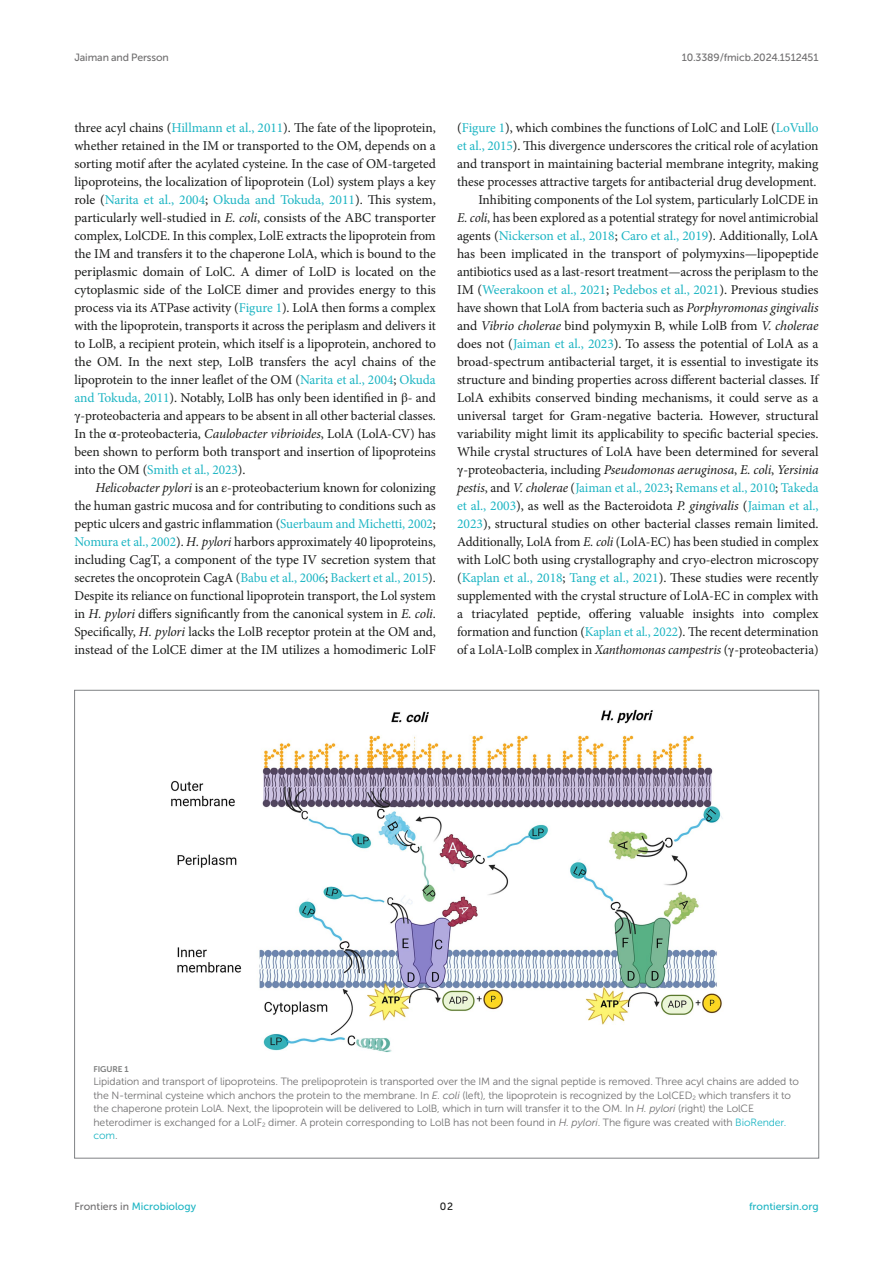
<style>
.page{position:relative;width:893px;height:1263px;background:#fff}
.page>*{position:absolute;margin:0;border:0;box-sizing:border-box;transform-origin:0 0}
.TEXT{font:13.5px/18px "Minion Pro";letter-spacing:-.005em;color:#1b1c1b;text-align:justify}
.INTRO_TEXT{font:13.5px/18px "Minion Pro";letter-spacing:-.005em;color:#1b1c1b;text-align:justify}
.FIG_LEG{font:10.5px/13.5px "Museo Sans 300";letter-spacing:-.01em;color:#706f70}
.t1{font:10.5px "Museo Sans 500";letter-spacing:-.015em;color:#706f70}
.t2{font:10.5px "Museo Sans 500";color:#1db5c3}
.t3{font:10.5px "Museo Sans 500";color:#1b1c1b}
.FIG_HD{font:8.25px "Museo Sans 700";letter-spacing:-.01em;color:#7e7f7f}
.s1{color:#1db5c3}
.s2{font-style:italic}
.s3{font-family:"STIX General"}
.s4{color:#706f70}
</style>
<div class="page">
<img style="left:170px;top:709px;width:553px;height:344px">
<p class="t1" style="left:74px;top:51px;width:96px">Jaiman and Persson</p>
<p class="t1" style="left:682px;top:51px;width:138px">10.3389/fmicb.2024.1512451</p>
<p class="INTRO_TEXT" style="left:74px;top:119px;width:363px">three acyl chains (<span class="s1">Hillmann et al., 2011</span>). The fate of the lipoprotein, whether retained in the IM or transported to the OM, depends on a sorting motif after the acylated cysteine. In the case of OM-targeted lipoproteins, the localization of lipoprotein (Lol) system plays a key role (<span class="s1">Narita et al., 2004</span>; <span class="s1">Okuda and Tokuda, 2011</span>). This system, particularly well-studied in <span class="s2">E. coli</span>, consists of the ABC transporter complex, LolCDE. In this complex, LolE extracts the lipoprotein from the IM and transfers it to the chaperone LolA, which is bound to the periplasmic domain of LolC. A dimer of LolD is located on the cytoplasmic side of the LolCE dimer and provides energy to this process via its ATPase activity (<span class="s1">Figure 1</span>). LolA then forms a complex with the lipoprotein, transports it across the periplasm and delivers it to LolB, a recipient protein, which itself is a lipoprotein, anchored to the OM. In the next step, LolB transfers the acyl chains of the lipoprotein to the inner leaflet of the OM (<span class="s1">Narita et al., 2004</span>; <span class="s1">Okuda and Tokuda, 2011</span>). Notably, LolB has only been identified in <span class="s3">β</span>- and <span class="s3">γ</span>-proteobacteria and appears to be absent in all other bacterial classes.<br>In the <span class="s3">α</span>-proteobacteria, <span class="s2">Caulobacter vibrioides</span>, LolA (LolA-CV) has been shown to perform both transport and insertion of lipoproteins into the OM (<span class="s1">Smith et al., 2023</span>).</p>
<p class="TEXT" style="left:74px;top:479px;width:363px;text-indent:21px"><span class="s2">Helicobacter pylori</span> is an <span class="s3">ε</span>-proteobacterium known for colonizing the human gastric mucosa and for contributing to conditions such as peptic ulcers and gastric inflammation (<span class="s1">Suerbaum and Michetti, 2002</span>; <span class="s1">Nomura et al., 2002</span>). <span class="s2">H. pylori</span> harbors approximately 40 lipoproteins, including CagT, a component of the type IV secretion system that secretes the oncoprotein CagA (<span class="s1">Babu et al., 2006</span>; <span class="s1">Backert et al., 2015</span>).<br>Despite its reliance on functional lipoprotein transport, the Lol system in <span class="s2">H. pylori</span> differs significantly from the canonical system in <span class="s2">E. coli</span>.<br>Specifically, <span class="s2">H. pylori</span> lacks the LolB receptor protein at the OM and, instead of the LolCE dimer at the IM utilizes a homodimeric LolF</p>
<p class="TEXT" style="left:457px;top:119px;width:363px">(<span class="s1">Figure 1</span>), which combines the functions of LolC and LolE (<span class="s1">LoVullo et al., 2015</span>). This divergence underscores the critical role of acylation and transport in maintaining bacterial membrane integrity, making these processes attractive targets for antibacterial drug development.</p>
<p class="TEXT" style="left:457px;top:191px;width:363px;text-indent:21px">Inhibiting components of the Lol system, particularly LolCDE in <span class="s2">E. coli</span>, has been explored as a potential strategy for novel antimicrobial agents (<span class="s1">Nickerson et al., 2018</span>; <span class="s1">Caro et al., 2019</span>). Additionally, LolA has been implicated in the transport of polymyxins—lipopeptide antibiotics used as a last-resort treatment—across the periplasm to the IM (<span class="s1">Weerakoon et al., 2021</span>; <span class="s1">Pedebos et al., 2021</span>). Previous studies have shown that LolA from bacteria such as <span class="s2">Porphyromonas gingivalis </span>and <span class="s2">Vibrio cholerae</span> bind polymyxin B, while LolB from <span class="s2">V. cholerae </span>does not (<span class="s1">Jaiman et al., 2023</span>). To assess the potential of LolA as a broad-spectrum antibacterial target, it is essential to investigate its structure and binding properties across different bacterial classes. If LolA exhibits conserved binding mechanisms, it could serve as a universal target for Gram-negative bacteria. However, structural variability might limit its applicability to specific bacterial species.<br>While crystal structures of LolA have been determined for several <span class="s3">γ</span>-proteobacteria, including <span class="s2">Pseudomonas aeruginosa</span>, <span class="s2">E. coli</span>, <span class="s2">Yersinia pestis</span>, and <span class="s2">V. cholerae</span> (<span class="s1">Jaiman et al., 2023</span>; <span class="s1">Remans et al., 2010</span>; <span class="s1">Takeda et al., 2003</span>), as well as the Bacteroidota <span class="s2">P. gingivalis</span> (<span class="s1">Jaiman et al., 2023</span>), structural studies on other bacterial classes remain limited.<br>Additionally, LolA from <span class="s2">E. coli</span> (LolA-EC) has been studied in complex with LolC both using crystallography and cryo-electron microscopy (<span class="s1">Kaplan et al., 2018</span>; <span class="s1">Tang et al., 2021</span>). These studies were recently supplemented with the crystal structure of LolA-EC in complex with a triacylated peptide, offering valuable insights into complex formation and function (<span class="s1">Kaplan et al., 2022</span>). The recent determination of a LolA-LolB complex in <span class="s2">Xanthomonas campestris</span> (<span class="s3">γ</span>-proteobacteria)</p>
<p class="FIG_HD" style="left:94px;top:1064px;width:37px">FIGURE 1</p>
<p class="FIG_LEG" style="left:94px;top:1075px;width:707px">Lipidation and transport of lipoproteins. The prelipoprotein is transported over the IM and the signal peptide is removed. Three acyl chains are added to the N-terminal cysteine which anchors the protein to the membrane. In <span class="s2">E. coli</span> (left), the lipoprotein is recognized by the LolCED<sub>2</sub> which transfers it to the chaperone protein LolA. Next, the lipoprotein will be delivered to LolB, which in turn will transfer it to the OM. In <span class="s2">H. pylori</span> (right) the LolCE heterodimer is exchanged for a LolF<sub>2</sub> dimer. A protein corresponding to LolB has not been found in <span class="s2">H. pylori</span>. The figure was created with <span class="s1">BioRender. com</span>.</p>
<p class="t2" style="left:74px;top:1200px;width:123px"><span class="s4">Frontiers in</span> Microbiology</p>
<p class="t3" style="left:440px;top:1200px;width:15px">02</p>
<p class="t2" style="left:749px;top:1200px;width:71px">frontiersin.org</p>
</div>
